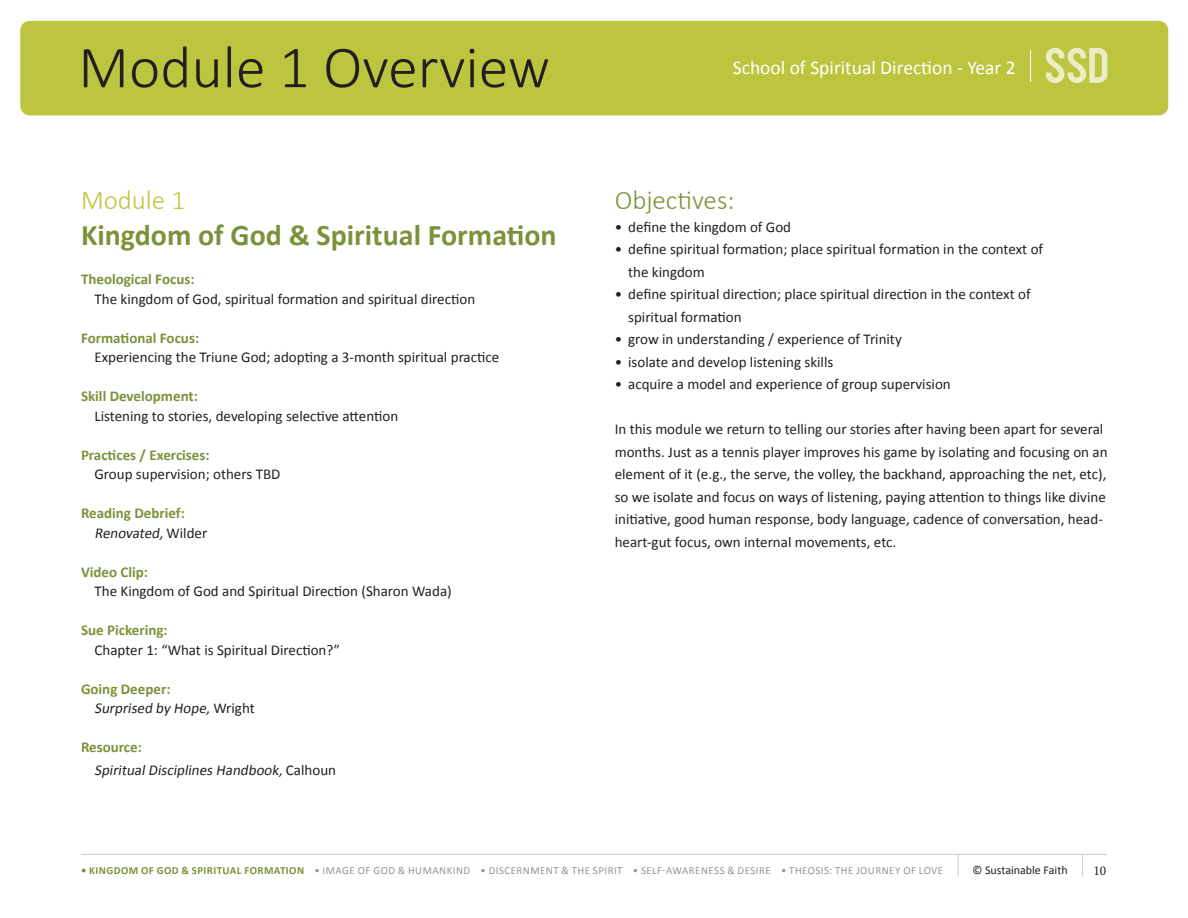
<style>
.page{position:relative;width:1188px;height:918px;background:#fff}
.page>*{position:absolute;margin:0;border:0;box-sizing:border-box;transform-origin:0 0}
.t1{font:300 60px "Calibri";color:#231f20}
.Title_-_section{font:700 30px "Calibri";color:#79933a}
.Headlines_-_Light{font:300 27px "Calibri";color:#79933a}
.TITLE_-_module{font:300 27px "Calibri";color:#bdc53e}
.t2{font:19.5px "Calibri";color:#fff}
.Body_Text{font:15px/22.5px "Calibri";color:#231f20}
.Body_Subheads_-_colo{font:700 15px "Calibri";color:#79933a}
.Body_Text-2{font:italic 15px "Calibri";color:#231f20}
.t3{font:13.5px "Minion Pro";color:#231f20}
.t4{font:12px "Calibri";color:#231f20}
.Module_Legend_text{font:10.8px "Calibri";letter-spacing:.045em;color:#939598}
.s1{font-style:normal}
.s2{font-weight:700;color:#79933a}
</style>
<div class="page">
<div style="left:20px;top:21px;width:1148px;height:94px;background:#bdc53e;border-radius:9px"></div>
<svg style="left:1045px;top:47px;width:63px;height:36px"></svg>
<hr style="left:1030px;top:50px;width:1px;height:32px;background:#fff">
<hr style="left:81px;top:854px;width:1026px;height:1px;background:#939598">
<svg style="left:958px;top:855px;width:1px;height:21px"></svg>
<svg style="left:1082px;top:855px;width:1px;height:21px"></svg>
<p class="t1" style="left:78px;top:30px;width:473px">Module 1 Overview</p>
<p class="TITLE_-_module" style="left:81px;top:184px;width:106px">Module 1</p>
<p class="Title_-_section" style="left:81px;top:214px;width:477px">Kingdom of God &amp; Spiritual Formation</p>
<p class="Body_Subheads_-_colo" style="left:81px;top:269px;width:115px">Theological Focus:</p>
<p class="Body_Text" style="left:94px;top:287px;width:382px">The kingdom of God, spiritual formation and spiritual direction</p>
<p class="Body_Subheads_-_colo" style="left:81px;top:327px;width:120px">Formational Focus:</p>
<p class="Body_Text" style="left:94px;top:346px;width:406px">Experiencing the Triune God; adopting a 3-month spiritual practice</p>
<p class="Body_Subheads_-_colo" style="left:81px;top:386px;width:118px">Skill Development:</p>
<p class="Body_Text" style="left:94px;top:404px;width:305px">Listening to stories, developing selective attention</p>
<p class="Body_Subheads_-_colo" style="left:81px;top:444px;width:130px">Practices / Exercises:</p>
<p class="Body_Text" style="left:94px;top:463px;width:187px">Group supervision; others TBD</p>
<p class="Body_Subheads_-_colo" style="left:81px;top:503px;width:105px">Reading Debrief:</p>
<p class="Body_Text-2" style="left:94px;top:522px;width:114px">Renovated,<span class="s1">W i l d e r</span></p>
<p class="Body_Subheads_-_colo" style="left:81px;top:561px;width:69px">Video Clip:</p>
<p class="Body_Text" style="left:94px;top:580px;width:359px">The Kingdom of God and Spiritual Direction (Sharon Wada)</p>
<p class="Body_Subheads_-_colo" style="left:81px;top:620px;width:88px">Sue Pickering:</p>
<p class="Body_Text" style="left:94px;top:638px;width:247px">Chapter 1: “What is Spiritual Direction?”</p>
<p class="Body_Subheads_-_colo" style="left:81px;top:678px;width:91px">Going Deeper:</p>
<p class="Body_Text-2" style="left:94px;top:698px;width:162px">Surprised by Hope,<span class="s1">W r i g h t</span></p>
<p class="Body_Subheads_-_colo" style="left:81px;top:737px;width:62px">Resource:</p>
<p class="Body_Text-2" style="left:94px;top:759px;width:243px">SpiritualDisciplinesHandbook,<span class="s1">C a l h o u n</span></p>
<h3 class="t2" style="left:733px;top:54px;width:284px">School of Spiritual Direction - Year 2</h3>
<p class="Headlines_-_Light" style="left:615px;top:184px;width:121px">Objectives:</p>
<p class="Body_Text" style="left:615px;top:215px;width:178px">• define the kingdom of God</p>
<p class="Body_Text" style="left:628px;top:238px;width:416px;text-indent:-14px">• define spiritual formation; place spiritual formation in the context of the kingdom</p>
<p class="Body_Text" style="left:628px;top:283px;width:404px;text-indent:-14px">• define spiritual direction; place spiritual direction in the context of spiritual formation</p>
<p class="Body_Text" style="left:615px;top:328px;width:289px">• grow in understanding / experience of Trinity</p>
<p class="Body_Text" style="left:615px;top:350px;width:220px">• isolate and develop listening skills</p>
<p class="Body_Text" style="left:615px;top:373px;width:338px">• acquire a model and experience of group supervision</p>
<p class="Body_Text" style="left:615px;top:418px;width:494px">In this module we return to telling our stories after having been apart for several months. Just as a tennis player improves his game by isolating and focusing on an element of it (e.g., the serve, the volley, the backhand, approaching the net, etc), so we isolate and focus on ways of listening, paying attention to things like divine initiative, good human response, body language, cadence of conversation, head&shy;heart-gut focus, own internal movements, etc.</p>
<p class="Module_Legend_text" style="left:81px;top:863px;width:864px"><span class="s2">• KINGDOM OF GOD &amp; SPIRITUAL FORMATION</span> • IMAGE OF GOD &amp; HUMANKIND • DISCERNMENT &amp; THE SPIRIT • SELF-AWARENESS &amp; DESIRE • THEOSIS: THE JOURNEY OF LOVE</p>
<p class="t4" style="left:972px;top:862px;width:97px">© Sustainable Faith</p>
<p class="t3" style="left:1093px;top:861px;width:14px">10</p>
</div>
